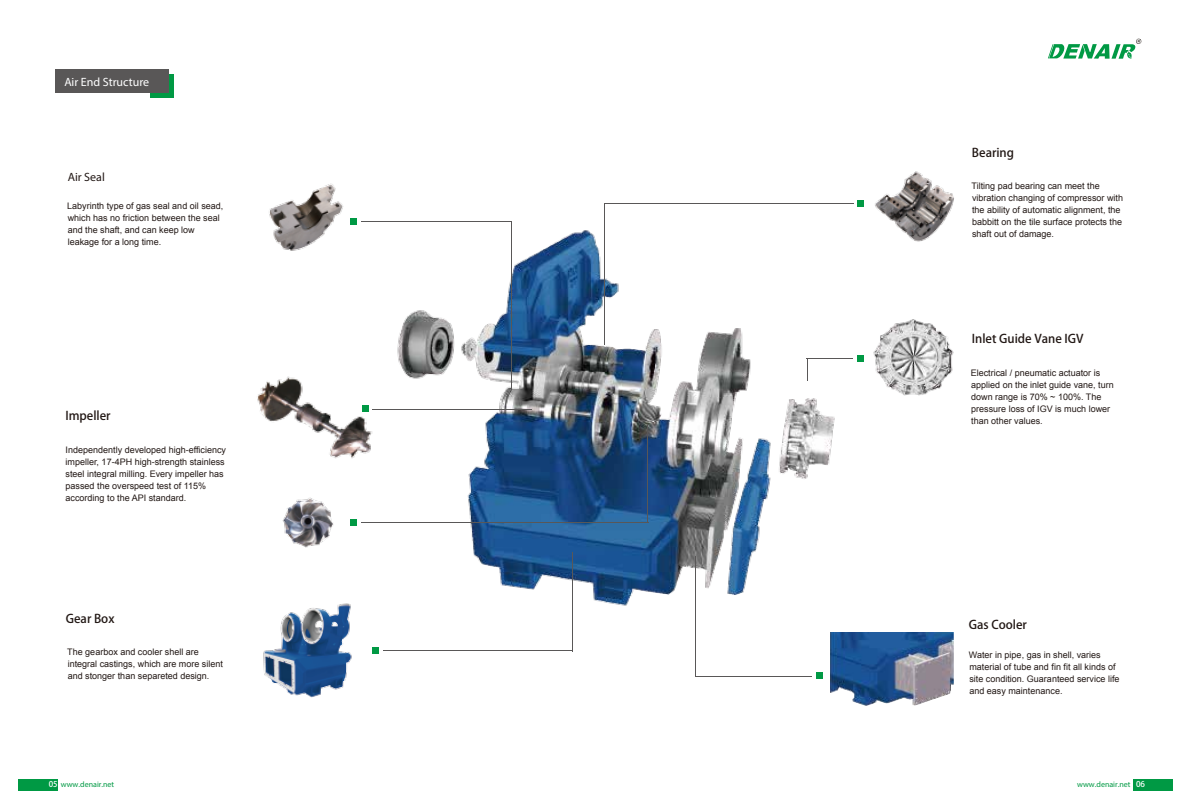
<style>
.page{position:relative;width:1191px;height:808px;background:#fff}
.page>*{position:absolute;margin:0;border:0;box-sizing:border-box;transform-origin:0 0}
.t1{font:12px "Myriad Pro Bold G Bpc EUC H";color:#221815}
.t2{font:12px "Myriad Pro";color:#fff}
.t3{font:12px "Myriad Pro";color:#221815}
.t4{font:9px/12px "Arial";color:#221815}
.t5{font:8px "Myriad Pro";color:#094}
.s1{font-family:"Myriad Pro Bold G Bpc EUC H";color:#fff}
</style>
<div class="page">
<div style="left:1133px;top:779px;width:40px;height:11px;background:#094"></div>
<div style="left:18px;top:779px;width:40px;height:11px;background:#094"></div>
<div style="left:150px;top:74px;width:23px;height:23px;background:#094"></div>
<div style="left:55px;top:69px;width:114px;height:24px;background:#595757"></div>
<svg style="left:1048px;top:38px;width:94px;height:21px"></svg>
<img style="left:397px;top:230px;width:438px;height:376px">
<img style="left:269px;top:183px;width:82px;height:68px">
<img style="left:257px;top:376px;width:116px;height:83px">
<img style="left:282px;top:497px;width:52px;height:51px">
<img style="left:830px;top:632px;width:123px;height:74px">
<img style="left:853px;top:171px;width:101px;height:71px">
<img style="left:863px;top:319px;width:91px;height:77px">
<img style="left:263px;top:603px;width:89px;height:95px">
<hr style="left:511px;top:221px;width:1px;height:169px;background:#595757">
<hr style="left:361px;top:221px;width:151px;height:1px;background:#595757">
<div style="left:351px;top:218px;width:6px;height:7px;background:#094"></div>
<div style="left:362px;top:406px;width:7px;height:6px;background:#094"></div>
<div style="left:372px;top:647px;width:7px;height:7px;background:#094"></div>
<div style="left:350px;top:519px;width:7px;height:7px;background:#094"></div>
<div style="left:857px;top:200px;width:7px;height:7px;background:#094"></div>
<div style="left:857px;top:355px;width:6px;height:7px;background:#094"></div>
<div style="left:815px;top:673px;width:7px;height:6px;background:#094"></div>
<hr style="left:373px;top:409px;width:159px;height:1px;background:#595757">
<hr style="left:361px;top:522px;width:287px;height:1px;background:#595757">
<hr style="left:647px;top:424px;width:1px;height:98px;background:#595757">
<hr style="left:572px;top:552px;width:1px;height:99px;background:#595757">
<hr style="left:383px;top:650px;width:190px;height:1px;background:#595757">
<hr style="left:695px;top:556px;width:1px;height:121px;background:#595757">
<hr style="left:695px;top:676px;width:116px;height:1px;background:#595757">
<hr style="left:806px;top:358px;width:47px;height:1px;background:#595757">
<svg style="left:806px;top:359px;width:1px;height:22px"></svg>
<hr style="left:604px;top:203px;width:1px;height:142px;background:#595757">
<hr style="left:604px;top:203px;width:249px;height:1px;background:#595757">
<h1 class="t2" style="left:64px;top:74px;width:86px">Air End Structure</h1>
<h1 class="t3" style="left:68px;top:169px;width:39px">Air Seal</h1>
<p class="t4" style="left:67px;top:199px;width:158px">Labyrinth type of gas seal and oil sead, which has no friction between the seal and the shaft, and can keep low leakage for a long time.</p>
<h1 class="t1" style="left:65px;top:408px;width:47px">Impeller</h1>
<p class="t4" style="left:66px;top:444px;width:162px">Independently developed high-efficiency impeller, 17-4PH high-strength stainless steel integral milling. Every impeller has passed the overspeed test of 115% according to the API standard.</p>
<h1 class="t1" style="left:66px;top:611px;width:50px">Gear Box</h1>
<p class="t4" style="left:67px;top:646px;width:157px">The gearbox and cooler shell are integral castings, which are more silent and stonger than separeted design.</p>
<h1 class="t1" style="left:972px;top:145px;width:44px">Bearing</h1>
<p class="t4" style="left:971px;top:180px;width:153px">Tilting pad bearing can meet the vibration changing of compressor with the ability of automatic alignment, the babbitt on the tile surface protects the shaft out of damage.</p>
<h1 class="t1" style="left:972px;top:331px;width:113px">Inlet Guide Vane IGV</h1>
<p class="t4" style="left:970px;top:367px;width:145px">Electrical / pneumatic actuator is applied on the inlet guide vane, turn down range is 70% ~ 100%. The pressure loss of IGV is much lower than other values.</p>
<h1 class="t1" style="left:968px;top:618px;width:60px">Gas Cooler</h1>
<p class="t4" style="left:969px;top:649px;width:152px">Water in pipe, gas in shell, varies material of tube and fin fit all kinds of site condition. Guaranteed service life and easy maintenance.</p>
<p class="t5" style="left:49px;top:779px;width:67px"><span class="s1">05</span> www.denair.net</p>
<p class="t5" style="left:1077px;top:779px;width:69px">www.denair.net <span class="s1">06</span></p>
</div>
